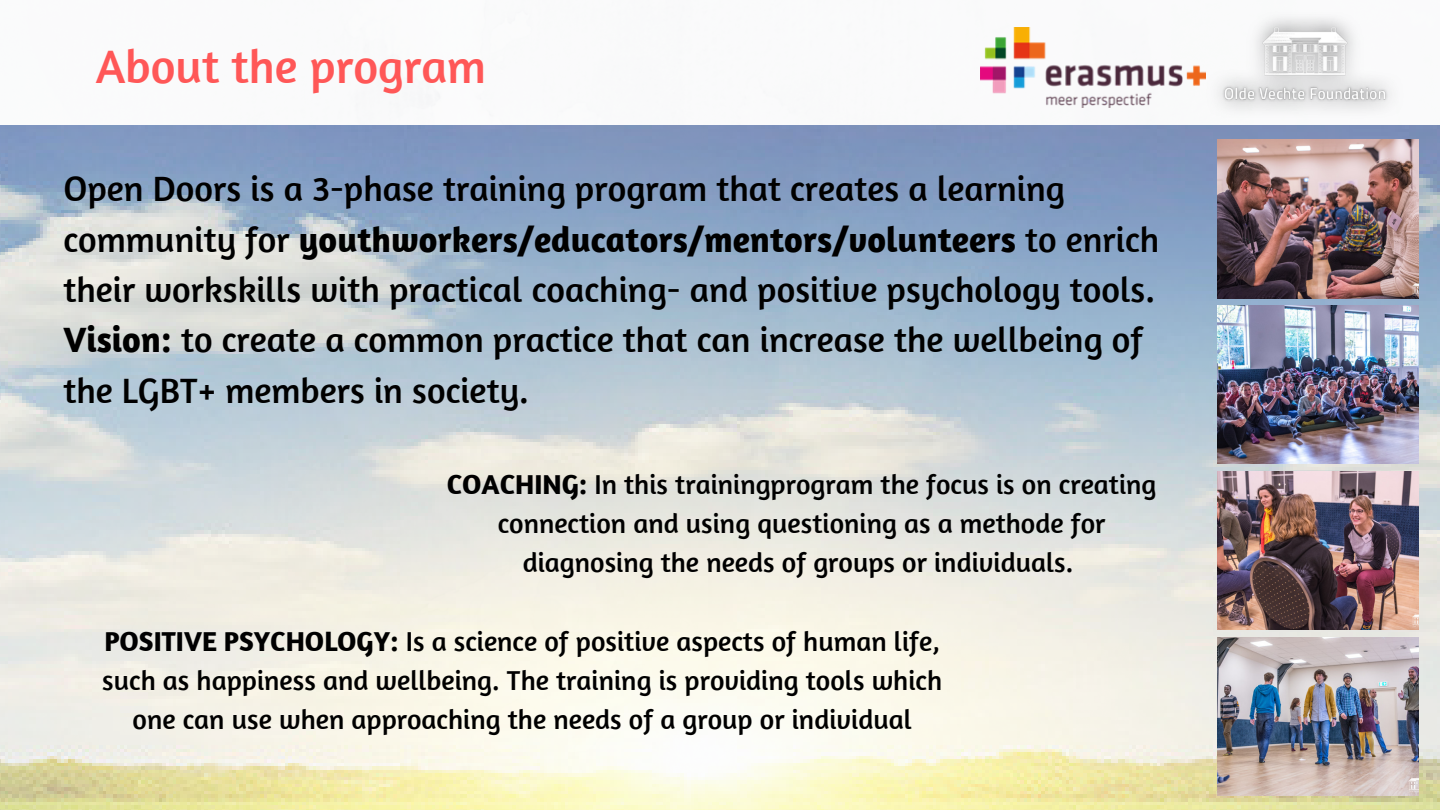
<style>
.page{position:relative;width:1440px;height:810px;background:#fff}
.page>*{position:absolute;margin:0;border:0;box-sizing:border-box;transform-origin:0 0}
.t1{font:48px "Amaranth";color:#ff5757}
.t2{font:36px/50.3px "Amaranth";color:#000}
.t3{font:28px/39px "Amaranth";color:#000;text-align:center}
.s1{font-weight:700}
</style>
<div class="page">
<img style="left:980px;top:27px;width:226px;height:80px">
<img style="left:1214px;top:16px;width:180px;height:97px">
<img style="left:0;top:125px;width:1440px;height:685px">
<img style="left:1217px;top:140px;width:201px;height:158px">
<img style="left:1217px;top:306px;width:201px;height:158px">
<img style="left:1217px;top:471px;width:201px;height:159px">
<img style="left:1217px;top:637px;width:201px;height:158px">
<h1 class="t1" style="left:96px;top:36px;width:391px">About the program</h1>
<p class="t2" style="left:63px;top:163px;width:1097px">Open Doors is a 3-phase training program that creates a learning community for <span class="s1">youthworkers/educators/mentors/volunteers</span> to enrich their workskills with practical coaching- and positive psychology tools.<br><span class="s1">Vision:</span> to create a common practice that can increase the wellbeing of the LGBT+ members in society.</p>
<p class="t3" style="left:447px;top:464px;width:711px"><span class="s1">COACHING:</span> In this trainingprogram the focus is on creating connection and using questioning as a methode for diagnosing the needs of groups or individuals.</p>
<p class="t3" style="left:102px;top:621px;width:841px"><span class="s1">POSITIVE PSYCHOLOGY:</span> Is a science of positive aspects of human life, such as happiness and wellbeing. The training is providing tools which one can use when approaching the needs of a group or individual</p>
</div>
